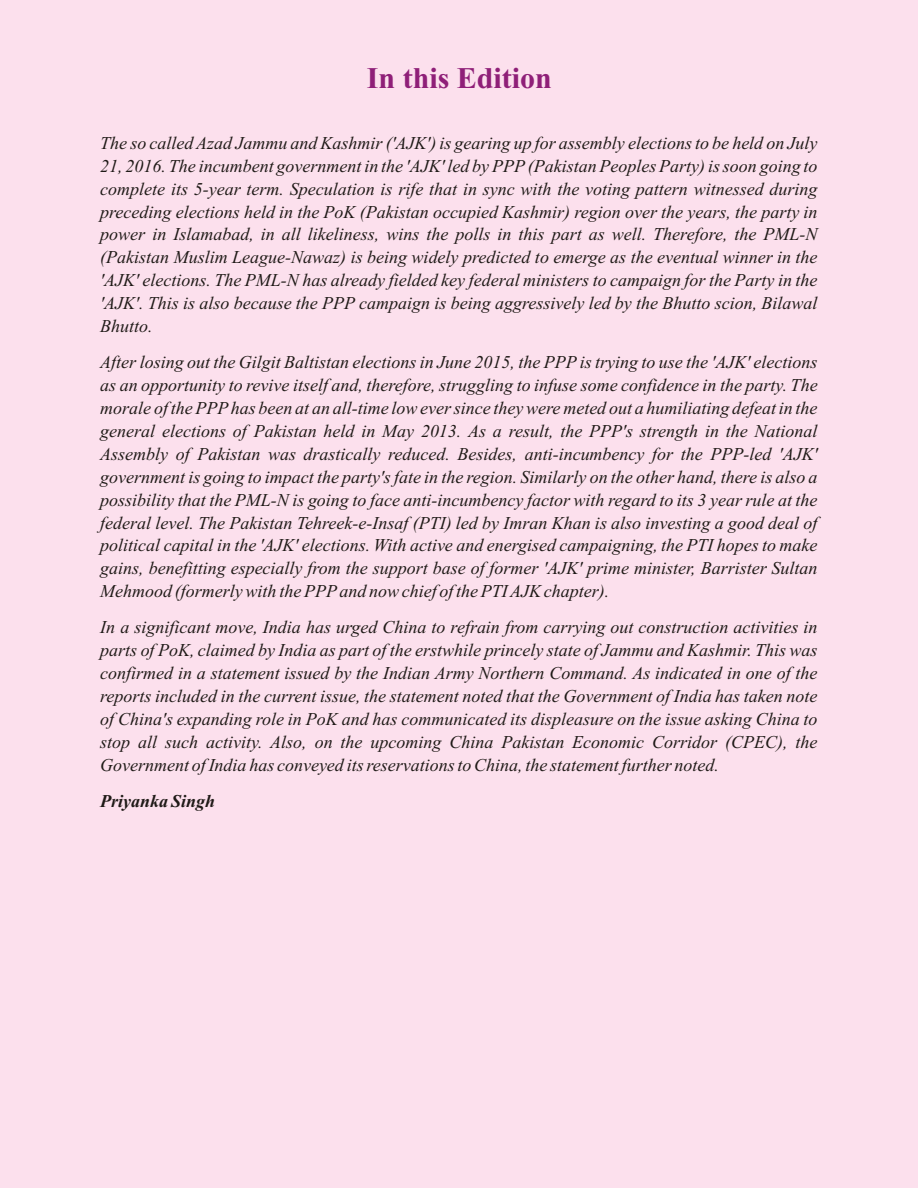
<style>
.page{position:relative;width:918px;height:1188px;background:#fce0ed}
.page>*{position:absolute;margin:0;border:0;box-sizing:border-box;transform-origin:0 0}
.t1{font:700 30px "Times New Roman";color:#8f1f78}
.t2{font:italic 18px/23px "Times New Roman";color:#1f1a17;text-align:justify}
.t3{font:italic 700 18px "Times New Roman";color:#1f1a17}
</style>
<div class="page">
<h1 class="t1" style="left:367px;top:68px;width:187px">In this Edition</h1>
<p class="t2" style="left:100px;top:133px;width:719px">The so called Azad Jammu and Kashmir ('AJK') is gearing up for assembly elections to be held on July 21, 2016. The incumbent government in the 'AJK' led by PPP (Pakistan Peoples Party) is soon going to complete its 5-year term. Speculation is rife that in sync with the voting pattern witnessed during preceding elections held in the PoK (Pakistan occupied Kashmir) region over the years, the party in power in Islamabad, in all likeliness, wins the polls in this part as well. Therefore, the PML-N (Pakistan Muslim League-Nawaz) is being widely predicted to emerge as the eventual winner in the 'AJK' elections. The PML-N has already fielded key federal ministers to campaign for the Party in the 'AJK'. This is also because the PPP campaign is being aggressively led by the Bhutto scion, Bilawal Bhutto.</p>
<p class="t2" style="left:100px;top:352px;width:719px">After losing out the Gilgit Baltistan elections in June 2015, the PPP is trying to use the 'AJK' elections as an opportunity to revive itself and, therefore, struggling to infuse some confidence in the party. The morale of the PPP has been at an all-time low ever since they were meted out a humiliating defeat in the general elections of Pakistan held in May 2013. As a result, the PPP's strength in the National Assembly of Pakistan was drastically reduced. Besides, anti-incumbency for the PPP-led 'AJK' government is going to impact the party's fate in the region. Similarly on the other hand, there is also a possibility that the PML-N is going to face anti-incumbency factor with regard to its 3 year rule at the federal level. The Pakistan Tehreek-e-Insaf (PTI) led by Imran Khan is also investing a good deal of political capital in the 'AJK' elections. With active and energised campaigning, the PTI hopes to make gains, benefitting especially from the support base of former 'AJK' prime minister, Barrister Sultan Mehmood (formerly with the PPP and now chief of the PTI AJK chapter).</p>
<p class="t2" style="left:100px;top:617px;width:719px">In a significant move, India has urged China to refrain from carrying out construction activities in parts of PoK, claimed by India as part of the erstwhile princely state of Jammu and Kashmir. This was confirmed in a statement issued by the Indian Army Northern Command. As indicated in one of the reports included in the current issue, the statement noted that the Government of India has taken note of China's expanding role in PoK and has communicated its displeasure on the issue asking China to stop all such activity. Also, on the upcoming China Pakistan Economic Corridor (CPEC), the Government of India has conveyed its reservations to China, the statement further noted.</p>
<p class="t3" style="left:100px;top:794px;width:116px">Priyanka Singh</p>
</div>
